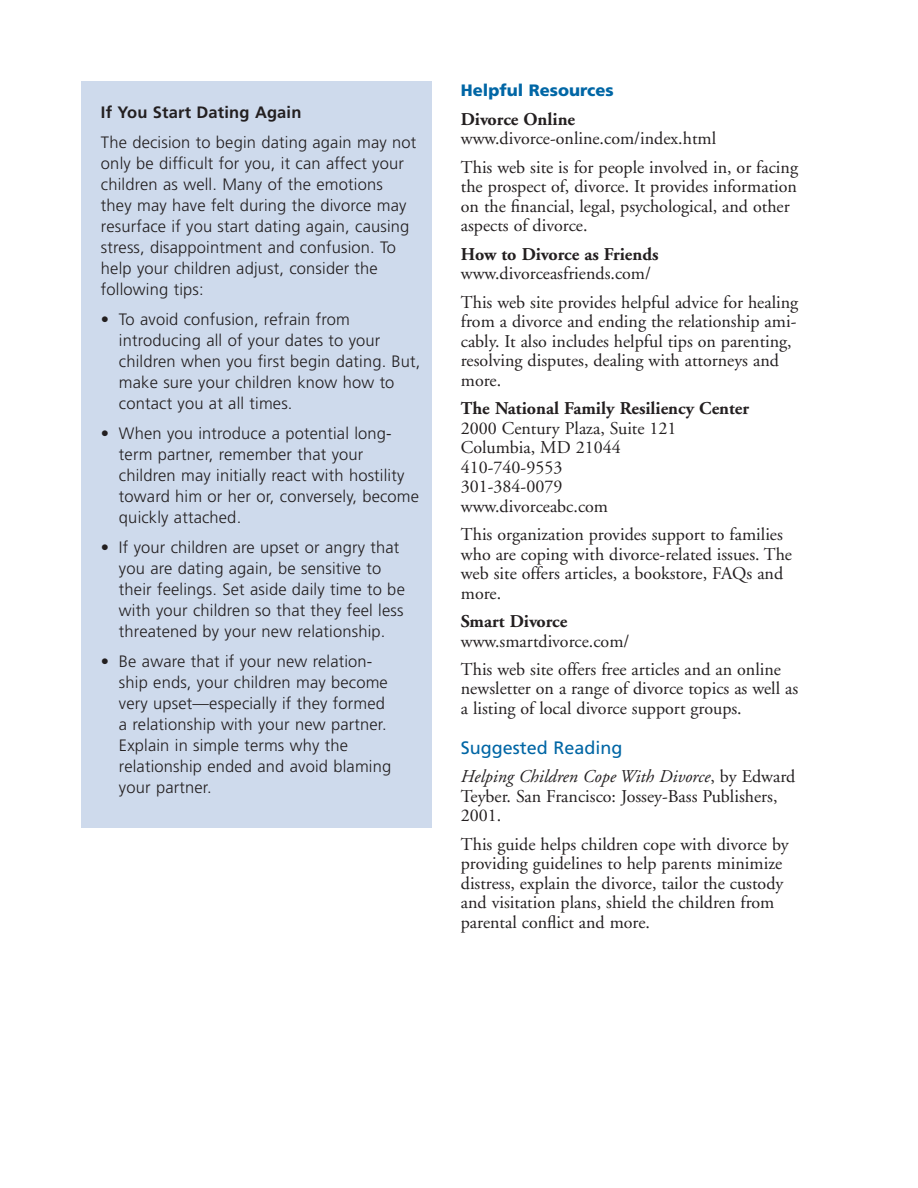
<style>
.page{position:relative;width:918px;height:1188px;background:#fff}
.page>*{position:absolute;margin:0;border:0;box-sizing:border-box;transform-origin:0 0}
.t1{font:18px/19.5px "Adobe Garamond";color:#231f20}
.Subhead_2{font:18px "Frutiger";color:#0066a5}
.Box_Text{font:300 16.5px/21px "Frutiger";letter-spacing:.01em;color:#231f20}
.Box_Text-2{font:700 16.5px "Frutiger";letter-spacing:.01em;color:#231f20}
.t2{font:900 16.5px "Frutiger";color:#0066a5}
.s1{font-weight:700}
.s2{font-style:italic}
</style>
<div class="page">
<div style="left:81px;top:81px;width:351px;height:747px;background:#cedaec"></div>
<p class="Box_Text-2" style="left:101px;top:103px;width:202px">If You Start Dating Again</p>
<p class="Box_Text" style="left:101px;top:132px;width:317px">The decision to begin dating again may not only be difficult for you, it can affect your children as well. Many of the emotions they may have felt during the divorce may resurface if you start dating again, causing stress, disappointment and confusion. To help your children adjust, consider the following tips:</p>
<p class="Box_Text" style="left:119px;top:309px;width:303px;text-indent:-18px">• To avoid confusion, refrain from introducing all of your dates to your children when you first begin dating. But, make sure your children know how to contact you at all times.</p>
<p class="Box_Text" style="left:119px;top:423px;width:302px;text-indent:-18px">• When you introduce a potential long&shy;term partner, remember that your children may initially react with hostility toward him or her or, conversely, become quickly attached.</p>
<p class="Box_Text" style="left:119px;top:537px;width:287px;text-indent:-18px">• If your children are upset or angry that you are dating again, be sensitive to their feelings. Set aside daily time to be with your children so that they feel less threatened by your new relationship.</p>
<p class="Box_Text" style="left:119px;top:651px;width:274px;text-indent:-18px">• Be aware that if your new relation&shy;ship ends, your children may become very upset—especially if they formed a relationship with your new partner.<br>Explain in simple terms why the relationship ended and avoid blaming your partner.</p>
<h1 class="t2" style="left:461px;top:80px;width:154px">Helpful Resources</h1>
<p class="t1" style="left:461px;top:110px;width:257px"><span class="s1">Divorce Online </span>www.divorce-online.com/index.html</p>
<p class="t1" style="left:461px;top:158px;width:339px">This web site is for people involved in, or facing the prospect of, divorce. It provides information on the financial, legal, psychological, and other aspects of divorce.</p>
<p class="t1" style="left:461px;top:245px;width:199px"><span class="s1">How to Divorce as Friends </span>www.divorceasfriends.com/</p>
<p class="t1" style="left:461px;top:293px;width:339px">This web site provides helpful advice for healing from a divorce and ending the relationship ami&shy;cably. It also includes helpful tips on parenting, resolving disputes, dealing with attorneys and more.</p>
<p class="t1" style="left:461px;top:399px;width:290px"><span class="s1">The National Family Resiliency Center<br></span>2000 Century Plaza, Suite 121<br>Columbia, MD 21044<br>410-740-9553<br>301-384-0079<br>www.divorceabc.com</p>
<p class="t1" style="left:461px;top:525px;width:333px">This organization provides support to families who are coping with divorce-related issues. The web site offers articles, a bookstore, FAQs and more.</p>
<p class="t1" style="left:461px;top:612px;width:170px"><span class="s1">Smart Divorce </span>www.smartdivorce.com/</p>
<p class="t1" style="left:461px;top:660px;width:339px">This web site offers free articles and an online newsletter on a range of divorce topics as well as a listing of local divorce support groups.</p>
<p class="Subhead_2" style="left:461px;top:737px;width:163px">Suggested Reading</p>
<p class="t1" style="left:461px;top:768px;width:336px"><span class="s2">Helping Children Cope With Divorce</span>, by Edward<br>Teyber. San Francisco: Jossey-Bass Publishers,<br>2001.</p>
<p class="t1" style="left:461px;top:835px;width:329px">This guide helps children cope with divorce by providing guidelines to help parents minimize distress, explain the divorce, tailor the custody and visitation plans, shield the children from parental conflict and more.</p>
</div>
